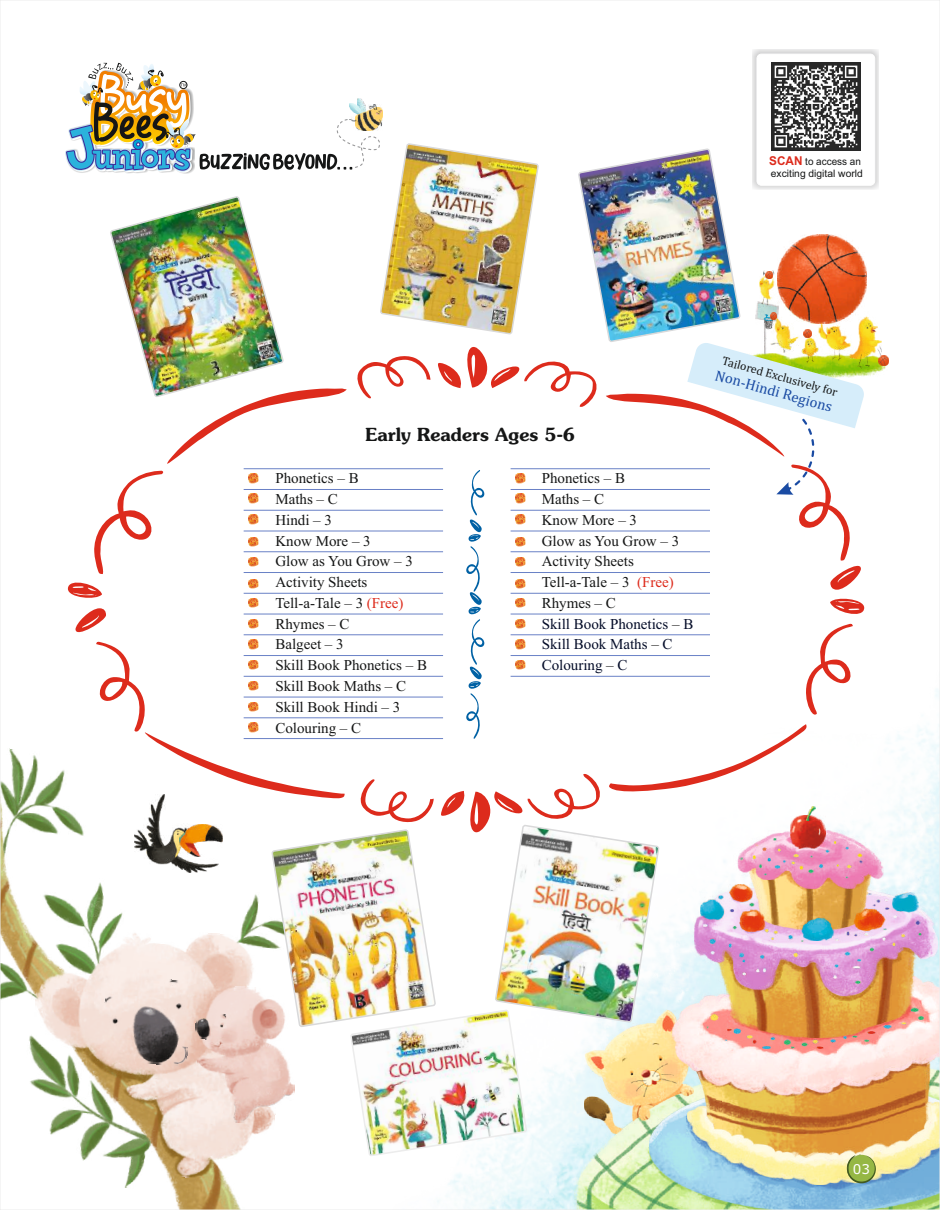
<style>
.page{position:relative;width:940px;height:1210px;background:#fff}
.page>*{position:absolute;margin:0;border:0;box-sizing:border-box;transform-origin:0 0}
.t1{font:600 18px "Souvenir Std";color:#151616}
.t2{font:15px/20.7px "Times New Roman";color:#151616}
.t3{font:15px "Cambria";color:#1a4ba3}
.t4{font:13.5px "Verdana";color:#fff}
.t5{font:12px "Cambria";color:#151616}
.t6{font:10.35px/11.9px "Arial";color:#151616;scale:.96 1}
.s1{font-weight:700;font-size:12.15px;color:#dd2b1c}
.s2{color:#dd2b1c}
.s3{color:#040c28}
</style>
<div class="page">
<img style="left:437px;top:689px;width:501px;height:519px">
<img style="left:574px;top:1183px;width:75px;height:25px">
<img style="left:649px;top:1185px;width:289px;height:23px">
<img style="left:585px;top:830px;width:353px;height:355px">
<img style="left:2px;top:749px;width:61px;height:39px">
<img style="left:2px;top:788px;width:238px;height:420px">
<img style="left:21px;top:919px;width:42px;height:264px">
<div style="left:752px;top:50px;width:127px;height:140px;background:#dedede"></div>
<div style="left:756px;top:54px;width:119px;height:132px;background:#fff;border:1px solid #fff;border-radius:4px"></div>
<img style="left:63px;top:60px;width:825px;height:1123px">
<hr style="left:244px;top:489px;width:199px;height:1px;background:#6981c6">
<hr style="left:244px;top:510px;width:199px;height:1px;background:#6981c6">
<hr style="left:244px;top:530px;width:199px;height:1px;background:#6981c6">
<hr style="left:244px;top:551px;width:199px;height:1px;background:#6981c6">
<hr style="left:244px;top:572px;width:199px;height:1px;background:#6981c6">
<hr style="left:244px;top:593px;width:199px;height:1px;background:#6981c6">
<hr style="left:244px;top:613px;width:199px;height:1px;background:#6981c6">
<hr style="left:244px;top:634px;width:199px;height:1px;background:#6981c6">
<hr style="left:244px;top:655px;width:199px;height:1px;background:#6981c6">
<hr style="left:244px;top:676px;width:199px;height:1px;background:#6981c6">
<hr style="left:244px;top:696px;width:199px;height:1px;background:#6981c6">
<hr style="left:244px;top:717px;width:199px;height:1px;background:#6981c6">
<hr style="left:244px;top:738px;width:199px;height:1px;background:#6981c6">
<hr style="left:244px;top:468px;width:199px;height:1px;background:#6981c6">
<hr style="left:510px;top:489px;width:200px;height:1px;background:#6981c6">
<hr style="left:510px;top:510px;width:200px;height:1px;background:#6981c6">
<hr style="left:510px;top:530px;width:200px;height:1px;background:#6981c6">
<hr style="left:510px;top:551px;width:200px;height:1px;background:#6981c6">
<hr style="left:510px;top:572px;width:200px;height:1px;background:#6981c6">
<hr style="left:510px;top:593px;width:200px;height:1px;background:#6981c6">
<hr style="left:510px;top:613px;width:200px;height:1px;background:#6981c6">
<hr style="left:510px;top:634px;width:200px;height:1px;background:#6981c6">
<hr style="left:510px;top:655px;width:200px;height:1px;background:#6981c6">
<hr style="left:510px;top:676px;width:200px;height:1px;background:#6981c6">
<hr style="left:510px;top:468px;width:200px;height:1px;background:#6981c6">
<p class="t6" style="left:769px;top:156px;width:99px"><span class="s1">SCAN</span> to access an exciting digital world</p>
<p class="t1" style="left:365px;top:427px;width:211px">Early Readers Ages 5-6</p>
<p class="t2" style="left:275px;top:469px;width:153px">Phonetics – B<br>Maths – C<br>Hindi – 3<br>Know More – 3<br>Glow as You Grow – 3<br>Activity Sheets<br>Tell-a-Tale – 3 <span class="s2">(Free)<br></span>Rhymes – C<br>Balgeet – 3<br>Skill Book Phonetics – B<br>Skill Book Maths – C<br>Skill Book Hindi – 3<br>Colouring – C</p>
<p class="t2" style="left:541px;top:469px;width:153px">Phonetics – B<br>Maths – C<br>Know More – 3<br>Glow as You Grow – 3<br>Activity Sheets<br>Tell-a-Tale – 3 <span class="s2">(Free)<br></span>Rhymes – C<br><span class="s3">Skill Book Phonetics</span> – <span class="s3">B<br>Skill Book Maths</span> – <span class="s3">C<br>Colouring</span> – <span class="s3">C</span></p>
<p class="t5" style="left:724px;top:355px;width:120px;rotate:16deg">Tailored Exclusively for</p>
<p class="t3" style="left:717px;top:368px;width:122px;rotate:16deg">Non-Hindi Regions</p>
<p class="t4" style="left:852px;top:1163px;width:19px">03</p>
</div>
